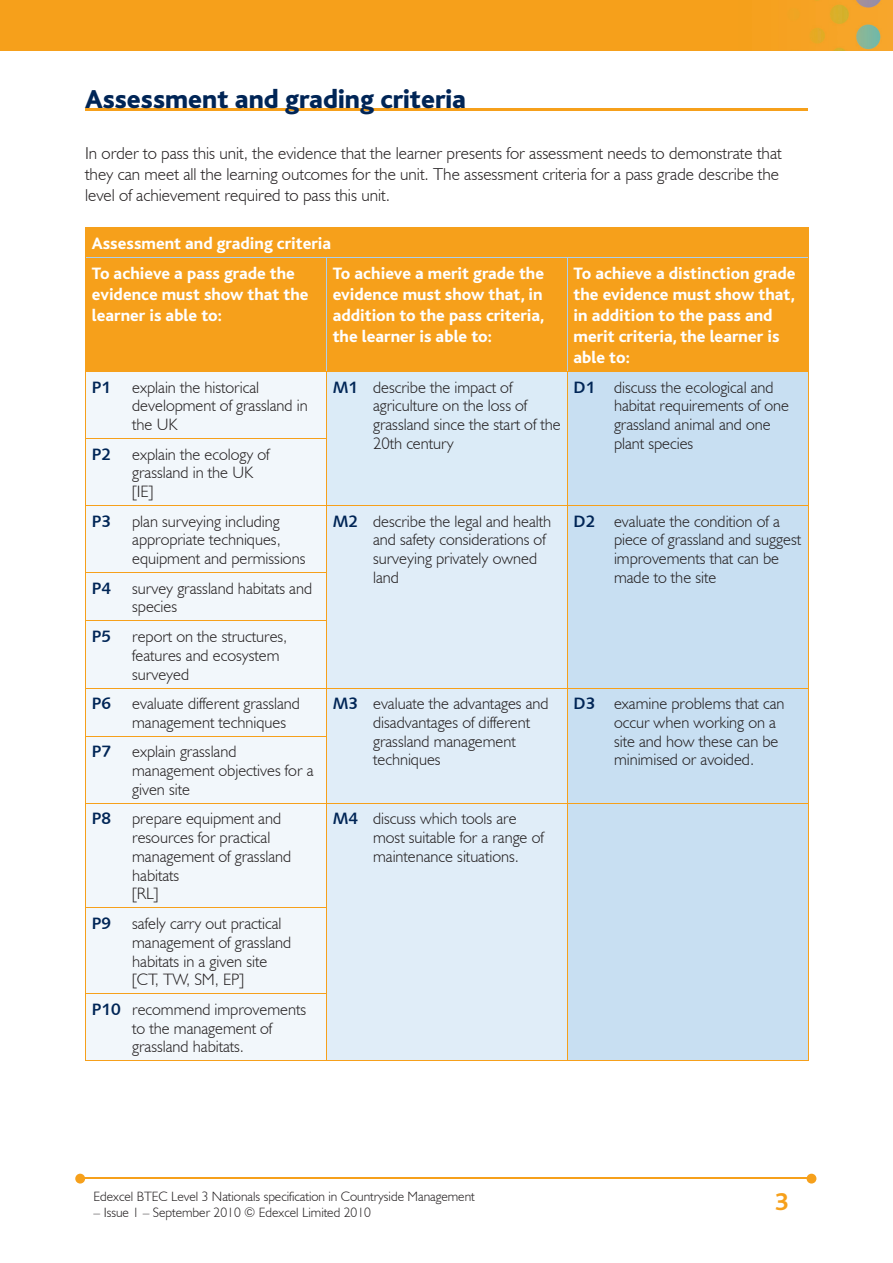
<style>
.page{position:relative;width:893px;height:1263px;background:#fff}
.page>*{position:absolute;margin:0;border:0;box-sizing:border-box;transform-origin:0 0}
.t1{font:800 27px "Bliss";color:#002556}
.t2{font:700 25.5px "Bliss";color:#f6a01b}
.t3{font:800 17.25px/21px "Bliss";color:#fff}
.t4{font:300 17.25px/21px "Humanist 521 BT";color:#231f20}
.t5{font:300 16.5px/18.8px "Humanist 521 BT";color:#231f20}
.t6{font:16.5px "Humanist 531 BT Bold A";color:#002556}
.t7{font:300 13.5px "Humanist 521 BT";color:#231f20}
.s1{font-family:"Humanist 531 BT Bold A";font-weight:400;color:#002556}
</style>
<div class="page">
<img style="left:0;top:0;width:893px;height:51px">
<hr style="left:82px;top:1178px;width:728px;height:1px;background:#f6a01b">
<svg style="left:807px;top:1174px;width:9px;height:9px"></svg>
<svg style="left:75px;top:1174px;width:10px;height:9px"></svg>
<hr style="left:85px;top:108px;width:723px;height:2px;background:#f6a01b">
<div style="left:86px;top:228px;width:722px;height:143px;background:#f6a01b"></div>
<div style="left:86px;top:372px;width:240px;height:688px;background:#f2f7fb"></div>
<div style="left:326px;top:371px;width:241px;height:135px;background:#dbebf7"></div>
<div style="left:568px;top:372px;width:240px;height:688px;background:#c8dff2"></div>
<div style="left:327px;top:506px;width:240px;height:554px;background:#e0edf8"></div>
<svg style="left:85px;top:228px;width:1px;height:29px"></svg>
<svg style="left:808px;top:228px;width:1px;height:29px"></svg>
<hr style="left:85px;top:227px;width:241px;height:1px;background:#f6a01b">
<hr style="left:326px;top:227px;width:241px;height:1px;background:#f6a01b">
<hr style="left:567px;top:227px;width:241px;height:1px;background:#f6a01b">
<hr style="left:85px;top:257px;width:1px;height:114px;background:#f6a01b">
<hr style="left:86px;top:257px;width:240px;height:1px;background:#accfed">
<hr style="left:326px;top:258px;width:1px;height:113px;background:#accfed">
<hr style="left:326px;top:257px;width:241px;height:1px;background:#accfed">
<hr style="left:567px;top:258px;width:1px;height:113px;background:#accfed">
<hr style="left:808px;top:257px;width:1px;height:114px;background:#f6a01b">
<hr style="left:567px;top:257px;width:241px;height:1px;background:#accfed">
<hr style="left:85px;top:372px;width:1px;height:66px;background:#f6a01b">
<hr style="left:85px;top:371px;width:241px;height:1px;background:#f6a01b">
<hr style="left:326px;top:372px;width:1px;height:66px;background:#f6a01b">
<hr style="left:326px;top:371px;width:241px;height:1px;background:#f6a01b">
<hr style="left:567px;top:372px;width:1px;height:67px;background:#f6a01b">
<hr style="left:567px;top:439px;width:1px;height:66px;background:#f6a01b">
<hr style="left:808px;top:372px;width:1px;height:67px;background:#f6a01b">
<hr style="left:808px;top:439px;width:1px;height:66px;background:#f6a01b">
<hr style="left:567px;top:371px;width:241px;height:1px;background:#f6a01b">
<hr style="left:326px;top:439px;width:1px;height:66px;background:#f6a01b">
<hr style="left:85px;top:439px;width:1px;height:66px;background:#f6a01b">
<hr style="left:85px;top:438px;width:242px;height:1px;background:#f6a01b">
<hr style="left:326px;top:506px;width:1px;height:66px;background:#f6a01b">
<hr style="left:567px;top:506px;width:1px;height:67px;background:#f6a01b">
<hr style="left:567px;top:573px;width:1px;height:48px;background:#f6a01b">
<hr style="left:567px;top:621px;width:1px;height:67px;background:#f6a01b">
<hr style="left:85px;top:506px;width:1px;height:66px;background:#f6a01b">
<hr style="left:808px;top:506px;width:1px;height:67px;background:#f6a01b">
<hr style="left:808px;top:573px;width:1px;height:48px;background:#f6a01b">
<hr style="left:808px;top:621px;width:1px;height:67px;background:#f6a01b">
<hr style="left:85px;top:505px;width:241px;height:1px;background:#f6a01b">
<hr style="left:326px;top:505px;width:241px;height:1px;background:#f6a01b">
<hr style="left:567px;top:505px;width:241px;height:1px;background:#f6a01b">
<hr style="left:326px;top:573px;width:1px;height:48px;background:#f6a01b">
<hr style="left:85px;top:573px;width:1px;height:48px;background:#f6a01b">
<hr style="left:85px;top:572px;width:242px;height:1px;background:#f6a01b">
<hr style="left:326px;top:621px;width:1px;height:67px;background:#f6a01b">
<hr style="left:85px;top:621px;width:1px;height:67px;background:#f6a01b">
<hr style="left:85px;top:621px;width:242px;height:1px;background:#f6a01b">
<hr style="left:326px;top:688px;width:1px;height:48px;background:#f6a01b">
<hr style="left:567px;top:688px;width:1px;height:48px;background:#f6a01b">
<hr style="left:567px;top:736px;width:1px;height:67px;background:#f6a01b">
<hr style="left:85px;top:688px;width:1px;height:48px;background:#f6a01b">
<hr style="left:808px;top:688px;width:1px;height:48px;background:#f6a01b">
<hr style="left:808px;top:736px;width:1px;height:67px;background:#f6a01b">
<hr style="left:85px;top:688px;width:241px;height:1px;background:#f6a01b">
<hr style="left:326px;top:688px;width:241px;height:1px;background:#f6a01b">
<hr style="left:567px;top:688px;width:241px;height:1px;background:#f6a01b">
<hr style="left:326px;top:737px;width:1px;height:66px;background:#f6a01b">
<hr style="left:85px;top:737px;width:1px;height:66px;background:#f6a01b">
<hr style="left:85px;top:736px;width:242px;height:1px;background:#f6a01b">
<hr style="left:326px;top:804px;width:1px;height:103px;background:#f6a01b">
<hr style="left:567px;top:804px;width:1px;height:104px;background:#f6a01b">
<hr style="left:567px;top:908px;width:1px;height:86px;background:#f6a01b">
<hr style="left:567px;top:994px;width:1px;height:66px;background:#f6a01b">
<hr style="left:85px;top:804px;width:1px;height:103px;background:#f6a01b">
<hr style="left:808px;top:804px;width:1px;height:104px;background:#f6a01b">
<hr style="left:808px;top:908px;width:1px;height:86px;background:#f6a01b">
<hr style="left:808px;top:994px;width:1px;height:66px;background:#f6a01b">
<hr style="left:85px;top:803px;width:241px;height:1px;background:#f6a01b">
<hr style="left:326px;top:803px;width:241px;height:1px;background:#f6a01b">
<hr style="left:567px;top:803px;width:241px;height:1px;background:#f6a01b">
<hr style="left:326px;top:908px;width:1px;height:85px;background:#f6a01b">
<hr style="left:85px;top:908px;width:1px;height:85px;background:#f6a01b">
<hr style="left:85px;top:907px;width:242px;height:1px;background:#f6a01b">
<hr style="left:326px;top:994px;width:1px;height:66px;background:#f6a01b">
<hr style="left:85px;top:1060px;width:241px;height:1px;background:#f6a01b">
<hr style="left:326px;top:1060px;width:241px;height:1px;background:#f6a01b">
<hr style="left:567px;top:1060px;width:241px;height:1px;background:#f6a01b">
<hr style="left:85px;top:994px;width:1px;height:66px;background:#f6a01b">
<hr style="left:85px;top:993px;width:242px;height:1px;background:#f6a01b">
<h1 class="t1" style="left:85px;top:85px;width:383px">Assessment and grading criteria</h1>
<p class="t4" style="left:85px;top:142px;width:698px">In order to pass this unit, the evidence that the learner presents for assessment needs to demonstrate that they can meet all the learning outcomes for the unit. The assessment criteria for a pass grade describe the level of achievement required to pass this unit.</p>
<p class="t3" style="left:92px;top:229px;width:241px;line-height:30.2px">Assessment and grading criteria<br>To achieve a pass grade the</p>
<p class="t3" style="left:92px;top:284px;width:218px">evidence must show that the learner is able to:</p>
<p class="t3" style="left:333px;top:263px;width:213px;text-align:justify">To achieve a merit grade the evidence must show that, in addition to the pass criteria, the learner is able to:</p>
<p class="t3" style="left:574px;top:263px;width:224px">To achieve a distinction grade the evidence must show that, in addition to the pass and merit criteria, the learner is able to:</p>
<p class="t6" style="left:92px;top:377px;width:21px">P1</p>
<p class="t5" style="left:132px;top:377px;width:177px">explain the historical development of grassland in the UK</p>
<p class="t5" style="left:373px;top:377px;width:189px;text-indent:-40px"><span class="s1">M1</span> describe the impact of agriculture on the loss of grassland since the start of the<br>20th century</p>
<p class="t5" style="left:614px;top:377px;width:177px;text-indent:-40px"><span class="s1">D1</span> discuss the ecological and habitat requirements of one grassland animal and one plant species</p>
<p class="t6" style="left:92px;top:444px;width:21px">P2</p>
<p class="t5" style="left:132px;top:444px;width:139px">explain the ecology of grassland in the UK [IE]</p>
<p class="t6" style="left:92px;top:511px;width:21px">P3</p>
<p class="t5" style="left:132px;top:511px;width:175px">plan surveying including appropriate techniques, equipment and permissions</p>
<p class="t5" style="left:373px;top:511px;width:180px;text-indent:-40px"><span class="s1">M2</span> describe the legal and health and safety considerations of surveying privately owned land</p>
<p class="t5" style="left:614px;top:511px;width:189px;text-indent:-40px"><span class="s1">D2</span> evaluate the condition of a piece of grassland and suggest improvements that can be made to the site</p>
<p class="t6" style="left:92px;top:578px;width:21px">P4</p>
<p class="t5" style="left:132px;top:578px;width:181px">survey grassland habitats and species</p>
<p class="t6" style="left:92px;top:626px;width:21px">P5</p>
<p class="t5" style="left:132px;top:627px;width:157px">report on the structures, features and ecosystem surveyed</p>
<p class="t6" style="left:92px;top:693px;width:21px">P6</p>
<p class="t5" style="left:132px;top:694px;width:169px">evaluate different grassland management techniques</p>
<p class="t5" style="left:373px;top:694px;width:177px;text-indent:-40px"><span class="s1">M3</span> evaluate the advantages and disadvantages of different grassland management techniques</p>
<p class="t5" style="left:614px;top:694px;width:172px;text-indent:-40px"><span class="s1">D3</span> examine problems that can occur when working on a site and how these can be minimised or avoided.</p>
<p class="t6" style="left:92px;top:741px;width:21px">P7</p>
<p class="t5" style="left:132px;top:742px;width:183px">explain grassland management objectives for a given site</p>
<p class="t6" style="left:92px;top:808px;width:21px">P8</p>
<p class="t5" style="left:132px;top:809px;width:160px">prepare equipment and resources for practical management of grassland habitats<br>[RL]</p>
<p class="t5" style="left:373px;top:809px;width:172px;text-indent:-40px"><span class="s1">M4</span> discuss which tools are most suitable for a range of maintenance situations.</p>
<p class="t6" style="left:92px;top:913px;width:21px">P9</p>
<p class="t5" style="left:132px;top:914px;width:160px">safely carry out practical management of grassland habitats in a given site [CT, TW, SM, EP]</p>
<p class="t5" style="left:132px;top:999px;width:175px;text-indent:-40px"><span class="s1">P10</span> recommend improvements to the management of grassland habitats.</p>
<p class="t7" style="left:94px;top:1188px;width:383px">Edexcel BTEC Level 3 Nationals specification in Countryside Management</p>
<p class="t7" style="left:94px;top:1204px;width:279px">– Issue 1 – September 2010 © Edexcel Limited 2010</p>
<h2 class="t2" style="left:775px;top:1189px;width:15px">3</h2>
</div>
